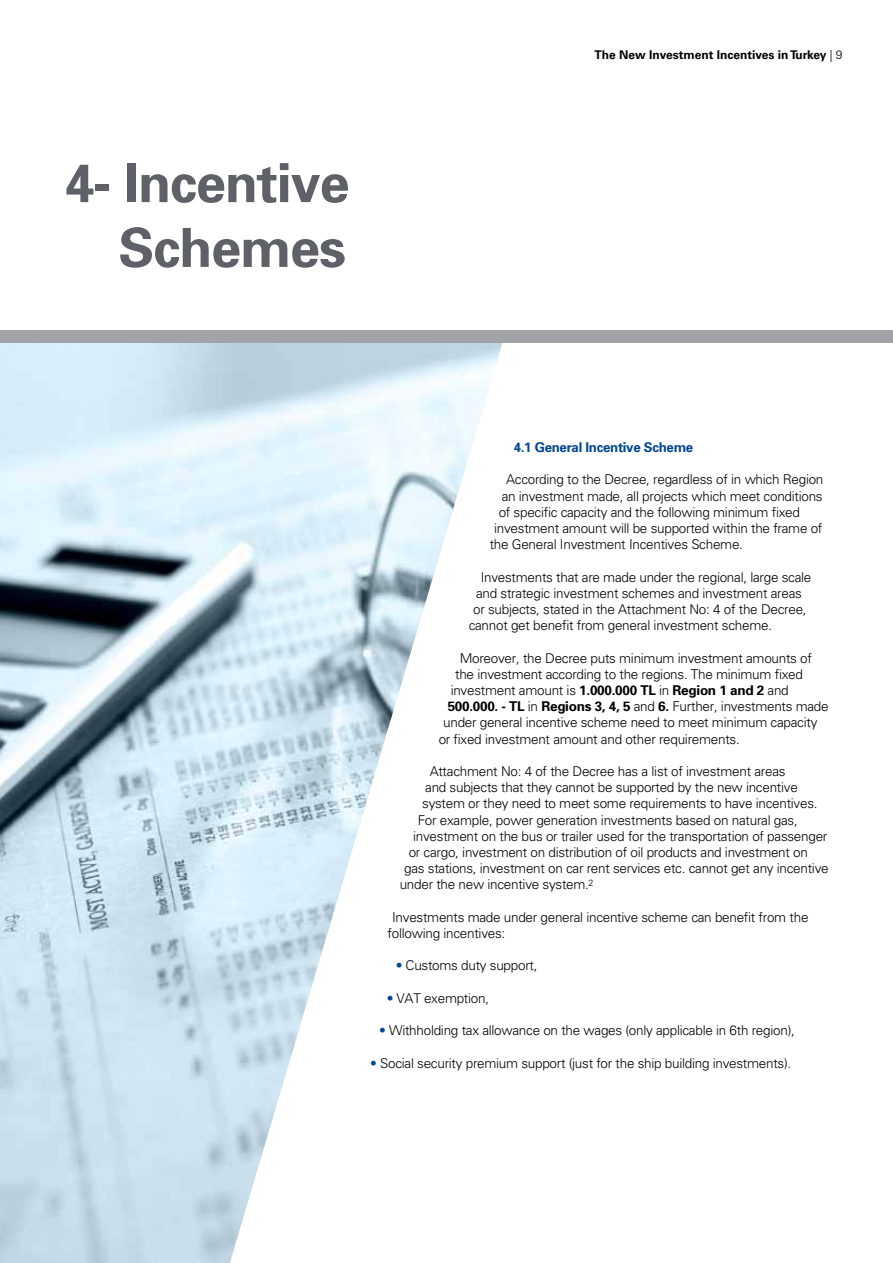
<style>
.page{position:relative;width:893px;height:1263px;background:#fff}
.page>*{position:absolute;margin:0;border:0;box-sizing:border-box;transform-origin:0 0}
.t1{font:54px/64.8px "Univers Bold Tr";letter-spacing:-.02em;color:#5e6168;text-align:right}
.t2{font:13.5px/16.2px "Univers Light Tr";letter-spacing:-.02em;color:#000}
.t3{font:13.5px "Univers Bold Tr";letter-spacing:-.02em;color:#00478f}
.t4{font:700 12px "Univers LT Std";color:#000}
.s1{font-weight:300}
.s2{font-family:"Univers Bold Tr"}
.s3{color:#00478f}
</style>
<div class="page">
<img style="left:0;top:343px;width:503px;height:920px">
<div style="left:0;top:330px;width:893px;height:13px;background:#a1a3a9"></div>
<h1 class="t1" style="left:64px;top:149px;width:287px">4- Incentive<br>Schemes</h1>
<p class="t4" style="left:595px;top:48px;width:249px">The New Investment Incentives in Turkey <span class="s1">| 9</span></p>
<p class="t3" style="left:514px;top:438px;width:181px">4.1 General Incentive Scheme</p>
<p class="t2" style="left:506px;top:471px;width:319px">According to the Decree, regardless of in which Region</p>
<p class="t2" style="left:502px;top:487px;width:323px">an investment made, all projects which meet conditions</p>
<p class="t2" style="left:499px;top:503px;width:303px">of specific capacity and the following minimum fixed</p>
<p class="t2" style="left:494px;top:520px;width:330px">investment amount will be supported within the frame of</p>
<p class="t2" style="left:490px;top:536px;width:255px">the General Investment Incentives Scheme.</p>
<p class="t2" style="left:481px;top:568px;width:332px">Investments that are made under the regional, large scale</p>
<p class="t2" style="left:476px;top:584px;width:327px">and strategic investment schemes and investment areas</p>
<p class="t2" style="left:473px;top:601px;width:335px">or subjects, stated in the Attachment No: 4 of the Decree,</p>
<p class="t2" style="left:469px;top:617px;width:305px">cannot get benefit from general investment scheme.</p>
<p class="t2" style="left:460px;top:649px;width:354px">Moreover, the Decree puts minimum investment amounts of</p>
<p class="t2" style="left:455px;top:665px;width:349px">the investment according to the regions. The minimum fixed</p>
<p class="t2" style="left:451px;top:682px;width:340px">investment amount is <span class="s2">1.000.000 TL</span> in <span class="s2">Region 1 and 2</span> and</p>
<p class="t2" style="left:448px;top:698px;width:382px"><span class="s2">500.000. - TL</span> in <span class="s2">Regions 3, 4, 5</span> and <span class="s2">6.</span> Further, investments made</p>
<p class="t2" style="left:443px;top:714px;width:376px">under general incentive scheme need to meet minimum capacity</p>
<p class="t2" style="left:439px;top:730px;width:303px">or fixed investment amount and other requirements.</p>
<p class="t2" style="left:430px;top:763px;width:357px">Attachment No: 4 of the Decree has a list of investment areas</p>
<p class="t2" style="left:425px;top:779px;width:374px">and subjects that they cannot be supported by the new incentive</p>
<p class="t2" style="left:422px;top:795px;width:397px">system or they need to meet some requirements to have incentives.</p>
<p class="t2" style="left:418px;top:811px;width:382px">For example, power generation investments based on natural gas,</p>
<p class="t2" style="left:413px;top:827px;width:416px">investment on the bus or trailer used for the transportation of passenger</p>
<p class="t2" style="left:409px;top:844px;width:401px">or cargo, investment on distribution of oil products and investment on</p>
<p class="t2" style="left:404px;top:860px;width:426px">gas stations, investment on car rent services etc. cannot get any incentive</p>
<p class="t2" style="left:400px;top:876px;width:195px">under the new incentive system.<sup>2</sup></p>
<p class="t2" style="left:388px;top:908px;width:422px;text-indent:4px">Investments made under general incentive scheme can benefit from the following incentives:</p>
<p class="t2" style="left:396px;top:957px;width:143px"><span class="s3">•</span> Customs duty support,</p>
<p class="t2" style="left:387px;top:989px;width:104px"><span class="s3">•</span> VAT exemption,</p>
<p class="t2" style="left:379px;top:1022px;width:417px"><span class="s3">•</span> Withholding tax allowance on the wages (only applicable in 6th region),</p>
<p class="t2" style="left:370px;top:1054px;width:423px"><span class="s3">•</span> Social security premium support (just for the ship building investments).</p>
</div>
